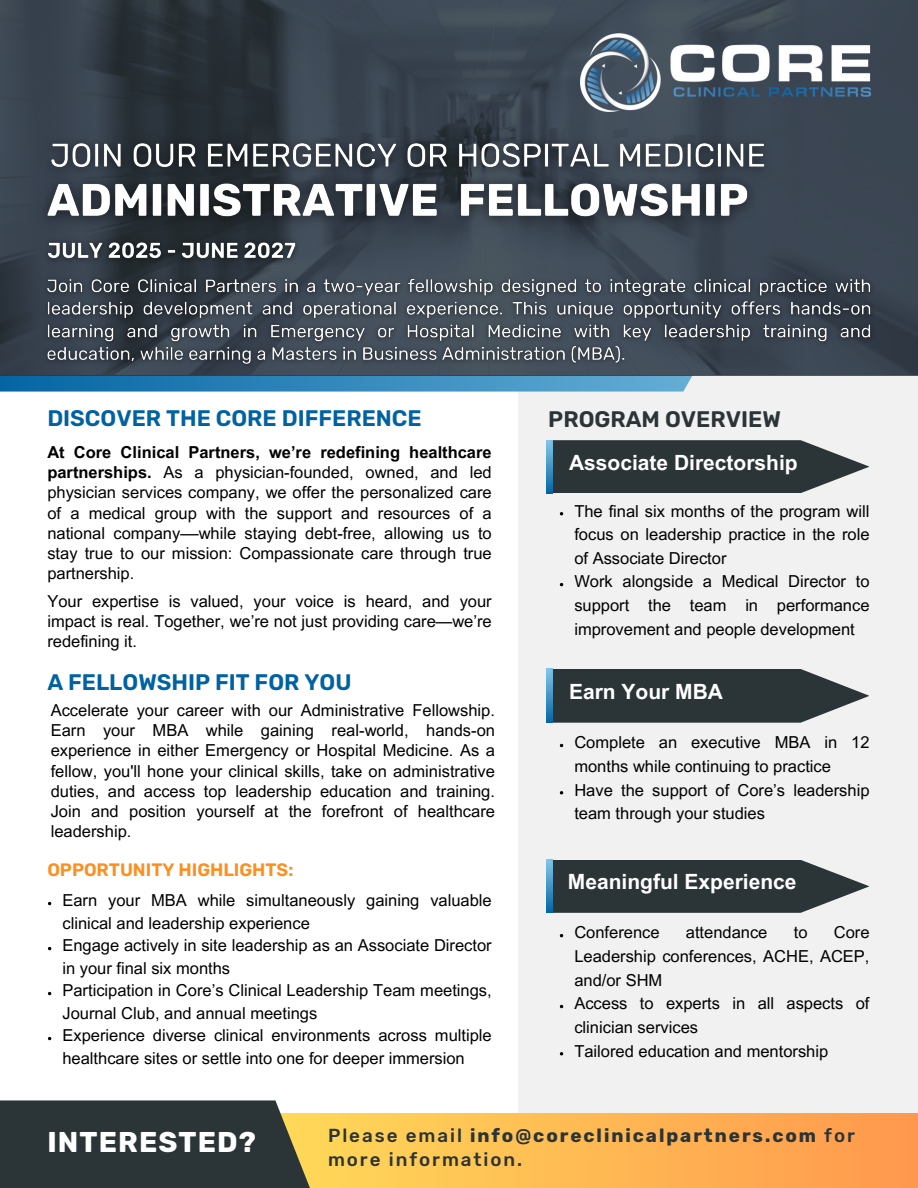
<style>
.page{position:relative;width:918px;height:1188px;background:#fff}
.page>*{position:absolute;margin:0;border:0;box-sizing:border-box;transform-origin:0 0}
.t1{font:700 28.5px "Rubik";letter-spacing:.04em;color:#fff}
.t2{font:600 22.5px "Rubik";color:#0162a1}
.t3{font:600 22.5px "Rubik";color:#2b3436}
.t4{font:700 21px "Arial MT Pro";color:#fff}
.t5{font:500 18.75px/23.7px "Rubik";letter-spacing:.105em;color:#2b3436}
.t6{font:600 18px "Rubik";color:#fd8f1e}
.t7{font:16.5px/20.2px "Arial MT Pro";color:#000}
.s1{font-weight:700}
</style>
<div class="page">
<div style="left:519px;top:0;width:399px;height:1170px;background:#f1f1f1"></div>
<svg style="left:429px;top:1114px;width:489px;height:74px;background:#ffb051"></svg>
<svg style="left:0;top:1100px;width:429px;height:88px;background:#6e6849"></svg>
<svg style="left:0;top:376px;width:692px;height:16px;background:#3a8cbe"></svg>
<svg style="left:0;top:0;width:918px;height:376px;background:#38424e"></svg>
<img style="left:581px;top:33px;width:290px;height:79px">
<img style="left:39px;top:270px;width:840px;height:104px">
<img style="left:27px;top:165px;width:741px;height:75px">
<img style="left:37px;top:130px;width:742px;height:55px">
<img style="left:37px;top:232px;width:269px;height:38px">
<svg style="left:549px;top:860px;width:320px;height:53px;background:#3f4749"></svg>
<svg style="left:547px;top:859px;width:6px;height:53px"></svg>
<svg style="left:552px;top:669px;width:317px;height:54px;background:#41494b"></svg>
<svg style="left:546px;top:669px;width:6px;height:54px"></svg>
<svg style="left:553px;top:440px;width:316px;height:53px;background:#3f4749"></svg>
<svg style="left:547px;top:440px;width:6px;height:53px"></svg>
<p class="t2" style="left:47px;top:405px;width:376px">DISCOVER THE CORE DIFFERENCE</p>
<p class="t7" style="left:47px;top:444px;width:446px;text-align:justify"><span class="s1">At Core Clinical Partners, we’re redefining healthcare partnerships.</span> As a physician-founded, owned, and led physician services company, we offer the personalized care of a medical group with the support and resources of a national company––while staying debt-free, allowing us to stay true to our mission: Compassionate care through true partnership.</p>
<p class="t7" style="left:47px;top:593px;width:446px;text-align:justify">Your expertise is valued, your voice is heard, and your impact is real. Together, we’re not just providing care—we’re redefining it.</p>
<h4 class="t2" style="left:47px;top:669px;width:306px">A FELLOWSHIP FIT FOR YOU</h4>
<p class="t7" style="left:51px;top:702px;width:446px;text-align:justify">Accelerate your career with our Administrative Fellowship.<br>Earn your MBA while gaining real-world, hands-on experience in either Emergency or Hospital Medicine. As a fellow, you'll hone your clinical skills, take on administrative duties, and access top leadership education and training.<br>Join and position yourself at the forefront of healthcare leadership.</p>
<p class="t6" style="left:47px;top:859px;width:248px">OPPORTUNITY HIGHLIGHTS:</p>
<h4 class="t7" style="left:62px;top:891px;width:431px;line-height:22.5px">Earn your MBA while simultaneously gaining valuable clinical and leadership experience</h4>
<p class="t7" style="left:62px;top:936px;width:431px;line-height:22.5px">Engage actively in site leadership as an Associate Director in your final six months</p>
<h6 class="t7" style="left:62px;top:981px;width:431px;line-height:22.5px">Participation in Core’s Clinical Leadership Team meetings,<br>Journal Club, and annual meetings</h6>
<p class="t7" style="left:62px;top:1026px;width:431px;line-height:22.5px">Experience diverse clinical environments across multiple healthcare sites or settle into one for deeper immersion</p>
<p class="t3" style="left:548px;top:406px;width:234px">PROGRAM OVERVIEW</p>
<h3 class="t4" style="left:569px;top:455px;width:230px">Associate Directorship</h3>
<p class="t7" style="left:574px;top:501px;width:297px;line-height:23.7px;text-align:justify">The final six months of the program will focus on leadership practice in the role of Associate Director</p>
<h5 class="t7" style="left:574px;top:572px;width:297px;line-height:23.7px;text-align:justify">Work alongside a Medical Director to support the team in performance improvement and people development</h5>
<p class="t4" style="left:569px;top:684px;width:155px">Earn Your MBA</p>
<h5 class="t7" style="left:574px;top:733px;width:297px;line-height:23.7px">Complete an executive MBA in 12 months while continuing to practice</h5>
<p class="t7" style="left:574px;top:780px;width:297px;line-height:23.7px">Have the support of Core’s leadership team through your studies</p>
<p class="t4" style="left:568px;top:874px;width:230px">Meaningful Experience</p>
<p class="t7" style="left:574px;top:923px;width:297px;line-height:23.7px;text-align:justify;text-indent:259px">Core Leadership conferences, ACHE, ACEP, and/or SHM</p>
<p class="t7" style="left:574px;top:994px;width:297px;line-height:23.7px">Access to experts in all aspects of clinician services</p>
<h4 class="t7" style="left:574px;top:1043px;width:255px">Tailored education and mentorship</h4>
<p class="t7" style="left:574px;top:925px;width:87px">Conference</p>
<p class="t7" style="left:686px;top:925px;width:83px">attendance</p>
<p class="t7" style="left:794px;top:925px;width:15px">to</p>
<h5 class="t1" style="left:47px;top:1125px;width:210px">INTERESTED?</h5>
<p class="t5" style="left:328px;top:1124px;width:528px">Please email <span class="s1">info@coreclinicalpartners.com</span> for more information.</p>
</div>
